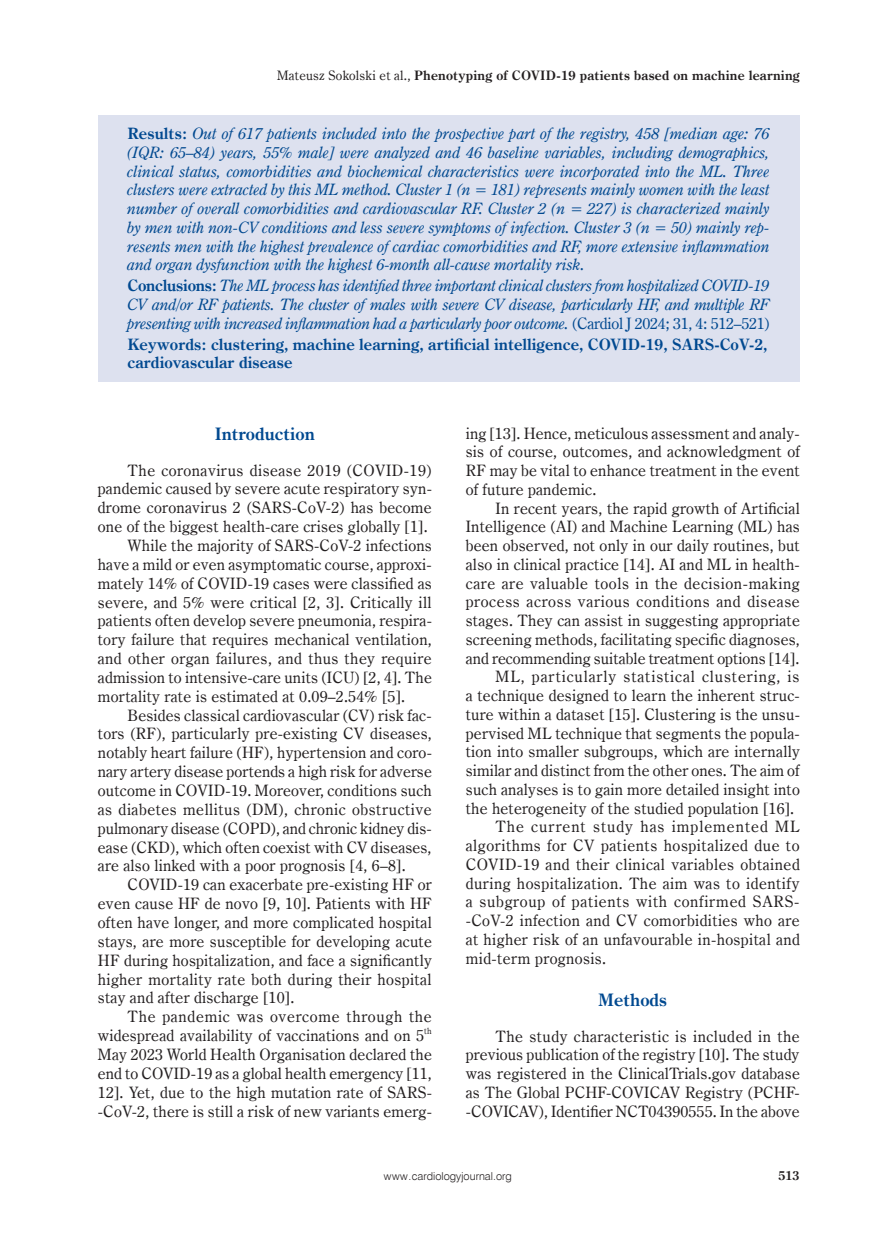
<style>
.page{position:relative;width:872px;height:1234px;background:#fff}
.page>*{position:absolute;margin:0;border:0;box-sizing:border-box;transform-origin:0 0}
.t1{font:700 17.25px "Century Oldst EU";color:#014990}
.t2{font:15.75px/18.8px "Century Oldst EU";letter-spacing:.015em;color:#231f20;text-align:justify}
.t3{font:italic 15.75px/18.8px "Century Oldst EU";letter-spacing:-.005em;color:#014990;text-align:justify}
.t4{font:700 15.75px/18.8px "Century Oldst EU";color:#014990}
.t5{font:15.75px "Century Oldst EU";letter-spacing:.035em;color:#231f20}
.t6{font:15.75px "Century Oldst EU";letter-spacing:.045em;color:#231f20}
.t7{font:15.75px "Century Oldst EU";letter-spacing:.04em;color:#231f20}
.t8{font:15.75px "Century Oldst EU";letter-spacing:.055em;color:#231f20}
.t9{font:15.75px "Century Oldst EU";letter-spacing:.06em;color:#231f20}
.t10{font:700 13.05px "Century Oldst EU";letter-spacing:.015em;color:#231f20}
.t11{font:700 12.75px "Century Oldst EU";color:#231f20}
.t12{font:10.95px "Swis 721 Lt EU";color:#231f20}
.s1{font-weight:400}
.s2{font-weight:700;font-style:normal}
.s3{font-style:normal}
</style>
<div class="page">
<div style="left:98px;top:115px;width:701px;height:266px;background:#dde1ef"></div>
<p class="t10" style="left:277px;top:68px;width:524px"><span class="s1">Mateusz Sokolski et al.,</span> Phenotyping of COVID-19 patients based on machine learning</p>
<p class="t3" style="left:128px;top:124px;width:644px"><span class="s2">Results:</span> Out of 617 patients included into the prospective part of the registry, 458 [median age: 76 (IQR: 65–84) years, 55% male] were analyzed and 46 baseline variables, including demographics, clinical status, comorbidities and biochemical characteristics were incorporated into the ML. Three clusters were extracted by this ML method. Cluster 1 (n = 181) represents mainly women with the least number of overall comorbidities and cardiovascular RF. Cluster 2 (n = 227) is characterized mainly by men with non-CV conditions and less severe symptoms of infection. Cluster 3 (n = 50) mainly rep&shy;resents men with the highest prevalence of cardiac comorbidities and RF, more extensive inflammation and organ dysfunction with the highest 6-month all-cause mortality risk.</p>
<p class="t3" style="left:128px;top:276px;width:644px"><span class="s2">Conclusions:</span> The ML process has identified three important clinical clusters from hospitalized COVID-19<br>CV and/or RF patients. The cluster of males with severe CV disease, particularly HF, and multiple RF presenting with increased inflammation had a particularly poor outcome. <span class="s3">(Cardiol J 2024; 31, 4: 512–521)</span></p>
<p class="t4" style="left:128px;top:335px;width:641px">Keywords: clustering, machine learning, artificial intelligence, COVID-19, SARS-CoV-2, cardiovascular disease</p>
<p class="t1" style="left:215px;top:423px;width:102px">Introduction</p>
<p class="t2" style="left:128px;top:461px;width:305px">The coronavirus disease 2019 (COVID-19)</p>
<p class="t2" style="left:98px;top:479px;width:335px">pandemic caused by severe acute respiratory syn-</p>
<p class="t2" style="left:98px;top:498px;width:335px">drome coronavirus 2 (SARS-CoV-2) has become</p>
<p class="t2" style="left:98px;top:517px;width:331px">one of the biggest health-care crises globally [1].</p>
<p class="t2" style="left:128px;top:536px;width:306px">While the majority of SARS-CoV-2 infections</p>
<p class="t2" style="left:98px;top:555px;width:335px">have a mild or even asymptomatic course, approxi-</p>
<p class="t2" style="left:98px;top:574px;width:335px">mately 14% of COVID-19 cases were classified as</p>
<p class="t2" style="left:98px;top:592px;width:335px">severe, and 5% were critical [2, 3]. Critically ill</p>
<p class="t2" style="left:98px;top:611px;width:335px">patients often develop severe pneumonia, respira-</p>
<p class="t2" style="left:98px;top:630px;width:335px">tory failure that requires mechanical ventilation,</p>
<p class="t2" style="left:98px;top:649px;width:335px">and other organ failures, and thus they require</p>
<p class="t2" style="left:98px;top:668px;width:335px">admission to intensive-care units (ICU) [2, 4]. The</p>
<p class="t2" style="left:98px;top:687px;width:309px">mortality rate is estimated at 0.09–2.54% [5].</p>
<p class="t2" style="left:128px;top:705px;width:305px">Besides classical cardiovascular (CV) risk fac-</p>
<p class="t2" style="left:98px;top:724px;width:335px">tors (RF), particularly pre-existing CV diseases,</p>
<p class="t2" style="left:98px;top:743px;width:335px">notably heart failure (HF), hypertension and coro-</p>
<p class="t2" style="left:98px;top:762px;width:335px">nary artery disease portends a high risk for adverse</p>
<p class="t2" style="left:98px;top:781px;width:335px">outcome in COVID-19. Moreover, conditions such</p>
<p class="t2" style="left:98px;top:800px;width:335px">as diabetes mellitus (DM), chronic obstructive</p>
<p class="t2" style="left:98px;top:818px;width:335px">pulmonary disease (COPD), and chronic kidney dis-</p>
<p class="t2" style="left:98px;top:837px;width:335px">ease (CKD), which often coexist with CV diseases,</p>
<p class="t2" style="left:98px;top:856px;width:309px">are also linked with a poor prognosis [4, 6–8].</p>
<p class="t2" style="left:128px;top:875px;width:306px">COVID-19 can exacerbate pre-existing HF or</p>
<p class="t2" style="left:98px;top:894px;width:335px">even cause HF de novo [9, 10]. Patients with HF</p>
<p class="t2" style="left:98px;top:913px;width:335px">often have longer, and more complicated hospital</p>
<p class="t2" style="left:98px;top:931px;width:335px">stays, are more susceptible for developing acute</p>
<p class="t2" style="left:98px;top:950px;width:335px">HF during hospitalization, and face a significantly</p>
<p class="t2" style="left:98px;top:969px;width:335px">higher mortality rate both during their hospital</p>
<p class="t2" style="left:98px;top:988px;width:198px">stay and after discharge [10].</p>
<p class="t6" style="left:128px;top:1006px;width:306px">The pandemic was overcome through the</p>
<p class="t2" style="left:98px;top:1026px;width:335px">widespread availability of vaccinations and on 5<sup>th</sup></p>
<p class="t2" style="left:98px;top:1045px;width:335px">May 2023 World Health Organisation declared the</p>
<p class="t2" style="left:98px;top:1063px;width:335px">end to COVID-19 as a global health emergency [11,</p>
<p class="t2" style="left:98px;top:1082px;width:335px">12]. Yet, due to the high mutation rate of SARS-</p>
<p class="t2" style="left:98px;top:1101px;width:335px">-CoV-2, there is still a risk of new variants emerg-</p>
<p class="t2" style="left:466px;top:424px;width:335px">ing [13]. Hence, meticulous assessment and analy&shy;sis of course, outcomes, and acknowledgment of RF may be vital to enhance treatment in the event of future pandemic.</p>
<p class="t2" style="left:495px;top:499px;width:306px">In recent years, the rapid growth of Artificial</p>
<p class="t2" style="left:466px;top:517px;width:335px">Intelligence (AI) and Machine Learning (ML) has</p>
<p class="t2" style="left:466px;top:536px;width:335px">been observed, not only in our daily routines, but</p>
<p class="t2" style="left:466px;top:555px;width:335px">also in clinical practice [14]. AI and ML in health-</p>
<p class="t5" style="left:466px;top:573px;width:335px">care are valuable tools in the decision-making</p>
<p class="t7" style="left:466px;top:592px;width:335px">process across various conditions and disease</p>
<p class="t2" style="left:466px;top:611px;width:336px">stages. They can assist in suggesting appropriate</p>
<p class="t2" style="left:466px;top:630px;width:336px">screening methods, facilitating specific diagnoses,</p>
<p class="t2" style="left:466px;top:649px;width:335px">and recommending suitable treatment options [14].</p>
<p class="t8" style="left:495px;top:667px;width:305px">ML, particularly statistical clustering, is</p>
<p class="t2" style="left:466px;top:686px;width:335px">a technique designed to learn the inherent struc-</p>
<p class="t2" style="left:466px;top:705px;width:335px">ture within a dataset [15]. Clustering is the unsu-</p>
<p class="t2" style="left:466px;top:723px;width:335px">pervised ML technique that segments the popula-</p>
<p class="t2" style="left:466px;top:742px;width:335px">tion into smaller subgroups, which are internally</p>
<p class="t2" style="left:466px;top:761px;width:335px">similar and distinct from the other ones. The aim of</p>
<p class="t2" style="left:466px;top:780px;width:336px">such analyses is to gain more detailed insight into</p>
<p class="t2" style="left:466px;top:798px;width:330px">the heterogeneity of the studied population [16].</p>
<p class="t9" style="left:495px;top:817px;width:306px">The current study has implemented ML</p>
<p class="t5" style="left:466px;top:835px;width:335px">algorithms for CV patients hospitalized due to</p>
<p class="t2" style="left:466px;top:855px;width:335px">COVID-19 and their clinical variables obtained</p>
<p class="t2" style="left:466px;top:873px;width:335px">during hospitalization. The aim was to identify</p>
<p class="t6" style="left:466px;top:892px;width:335px">a subgroup of patients with confirmed SARS-</p>
<p class="t2" style="left:466px;top:911px;width:335px">-CoV-2 infection and CV comorbidities who are</p>
<p class="t2" style="left:466px;top:930px;width:336px">at higher risk of an unfavourable in-hospital and</p>
<p class="t2" style="left:466px;top:948px;width:142px">mid-term prognosis.</p>
<p class="t1" style="left:598px;top:988px;width:70px">Methods</p>
<p class="t2" style="left:466px;top:1026px;width:335px;text-indent:30px">The study characteristic is included in the previous publication of the registry [10]. The study was registered in the ClinicalTrials.gov database as The Global PCHF-COVICAV Registry (PCHF--COVICAV), Identifier NCT04390555. In the above</p>
<p class="t12" style="left:384px;top:1169px;width:129px">www.cardiologyjournal.org</p>
<p class="t11" style="left:778px;top:1167px;width:23px">513</p>
</div>
